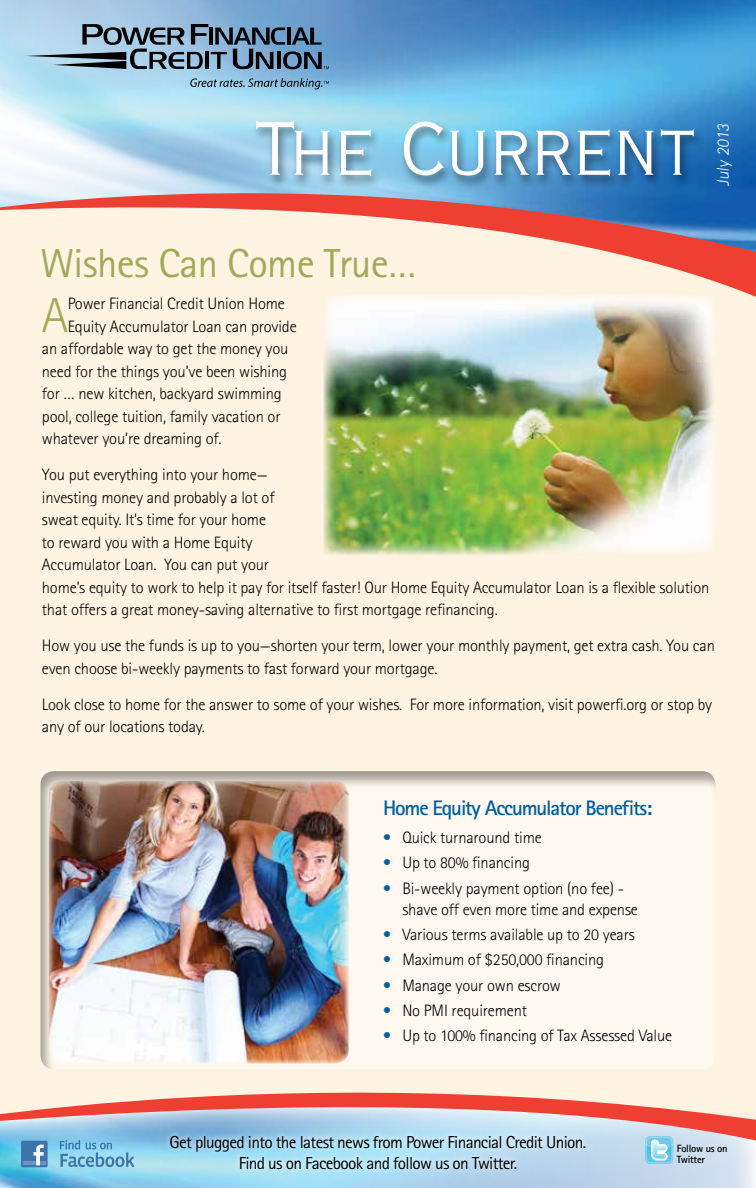
<style>
.page{position:relative;width:756px;height:1188px;background:#fff}
.page>*{position:absolute;margin:0;border:0;box-sizing:border-box;transform-origin:0 0}
.t1{font:300 49.05px "Rotis Sans Serif";color:#a2aa59}
.t2{font:40.5px "Rotis Sans Serif";letter-spacing:-.015em;color:#a2aa59}
.t3{font:700 21px "Rotis Sans Serif";letter-spacing:-.055em;color:#005e9e}
.t4{font:17.4px/20.9px "Rotis Sans Serif";letter-spacing:-.04em;color:#000;text-align:center}
.t5{font:300 17.4px "Rotis Sans Serif";color:#fff}
.t6{font:300 16.5px/22.5px "Rotis Sans Serif";letter-spacing:-.01em;color:#000}
.t7{font:700 10.5px/10.5px "Rotis Sans Serif";letter-spacing:-.03em;color:#000}
.s1{color:#005e9e}
</style>
<div class="page">
<div style="left:0;top:330px;width:756px;height:711px;background:#fff3e2"></div>
<img style="left:0;top:0;width:756px;height:144px">
<svg style="left:0;top:144px;width:756px;height:186px;background:#dbc6c5"></svg>
<div style="left:251px;top:119px;width:454px;height:70px;background:#000;opacity:.5"></div>
<svg style="left:256px;top:121px;width:73px;height:54px"></svg>
<svg style="left:339px;top:129px;width:32px;height:47px"></svg>
<svg style="left:404px;top:121px;width:40px;height:55px"></svg>
<svg style="left:450px;top:131px;width:35px;height:45px"></svg>
<svg style="left:495px;top:131px;width:34px;height:44px"></svg>
<svg style="left:536px;top:131px;width:35px;height:44px"></svg>
<svg style="left:578px;top:129px;width:32px;height:47px"></svg>
<svg style="left:618px;top:131px;width:35px;height:44px"></svg>
<svg style="left:661px;top:129px;width:33px;height:46px"></svg>
<svg style="left:190px;top:78px;width:139px;height:11px;background:#769fb8"></svg>
<svg style="left:25px;top:24px;width:304px;height:45px;background:#6a869c"></svg>
<div style="left:39px;top:770px;width:678px;height:300px;background:#000;opacity:.75"></div>
<img style="left:49px;top:781px;width:300px;height:260px">
<img style="left:324px;top:294px;width:392px;height:261px">
<img style="left:0;top:1167px;width:754px;height:21px">
<svg style="left:165px;top:1167px;width:426px;height:8px;background:#b4ddf0"></svg>
<svg style="left:0;top:1041px;width:756px;height:126px"></svg>
<h2 class="t2" style="left:40px;top:240px;width:378px">Wishes Can Come True…</h2>
<p class="t5" style="left:713px;top:186px;width:67px;rotate:-90deg">July 2013</p>
<h1 class="t1" style="left:42px;top:287px;width:28px">A</h1>
<p class="t6" style="left:68px;top:293px;width:219px">Power Financial Credit Union Home</p>
<p class="t6" style="left:68px;top:315px;width:230px">Equity Accumulator Loan can provide</p>
<p class="t6" style="left:42px;top:338px;width:248px">an affordable way to get the money you</p>
<p class="t6" style="left:42px;top:360px;width:247px">need for the things you’ve been wishing</p>
<p class="t6" style="left:42px;top:383px;width:241px">for … new kitchen, backyard swimming</p>
<p class="t6" style="left:42px;top:405px;width:240px">pool, college tuition, family vacation or</p>
<p class="t6" style="left:42px;top:428px;width:181px">whatever you’re dreaming of.</p>
<p class="t6" style="left:42px;top:464px;width:669px">You put everything into your home—<br>investing money and probably a lot of<br>sweat equity. It’s time for your home<br>to reward you with a Home Equity<br>Accumulator Loan. You can put your<br>home’s equity to work to help it pay for itself faster! Our Home Equity Accumulator Loan is a flexible solution that offers a great money-saving alternative to first mortgage refinancing.</p>
<p class="t6" style="left:42px;top:635px;width:675px">How you use the funds is up to you—shorten your term, lower your monthly payment, get extra cash. You can even choose bi-weekly payments to fast forward your mortgage.</p>
<p class="t6" style="left:42px;top:693px;width:672px">Look close to home for the answer to some of your wishes. For more information, visit powerfi.org or stop by any of our locations today.</p>
<p class="t3" style="left:383px;top:795px;width:271px">Home Equity Accumulator Benefits:</p>
<p class="t6" style="left:383px;top:826px;width:160px"><span class="s1">•</span> Quick turnaround time</p>
<p class="t6" style="left:383px;top:852px;width:148px"><span class="s1">•</span> Up to 80% financing</p>
<p class="t6" style="left:402px;top:878px;width:237px;line-height:21px;text-indent:-19px"><span class="s1">•</span> Bi-weekly payment option (no fee) - shave off even more time and expense</p>
<p class="t6" style="left:383px;top:923px;width:253px"><span class="s1">•</span> Various terms available up to 20 years</p>
<p class="t6" style="left:383px;top:949px;width:222px"><span class="s1">•</span> Maximum of $250,000 financing</p>
<p class="t6" style="left:383px;top:974px;width:179px"><span class="s1">•</span> Manage your own escrow</p>
<p class="t6" style="left:383px;top:999px;width:145px"><span class="s1">•</span> No PMI requirement</p>
<p class="t6" style="left:383px;top:1025px;width:291px"><span class="s1">•</span> Up to 100% financing of Tax Assessed Value</p>
<p class="t4" style="left:170px;top:1132px;width:418px">Get plugged into the latest news from Power Financial Credit Union.<br>Find us on Facebook and follow us on Twitter.</p>
<p class="t7" style="left:677px;top:1143px;width:52px">Follow us on<br>Twitter</p>
</div>
